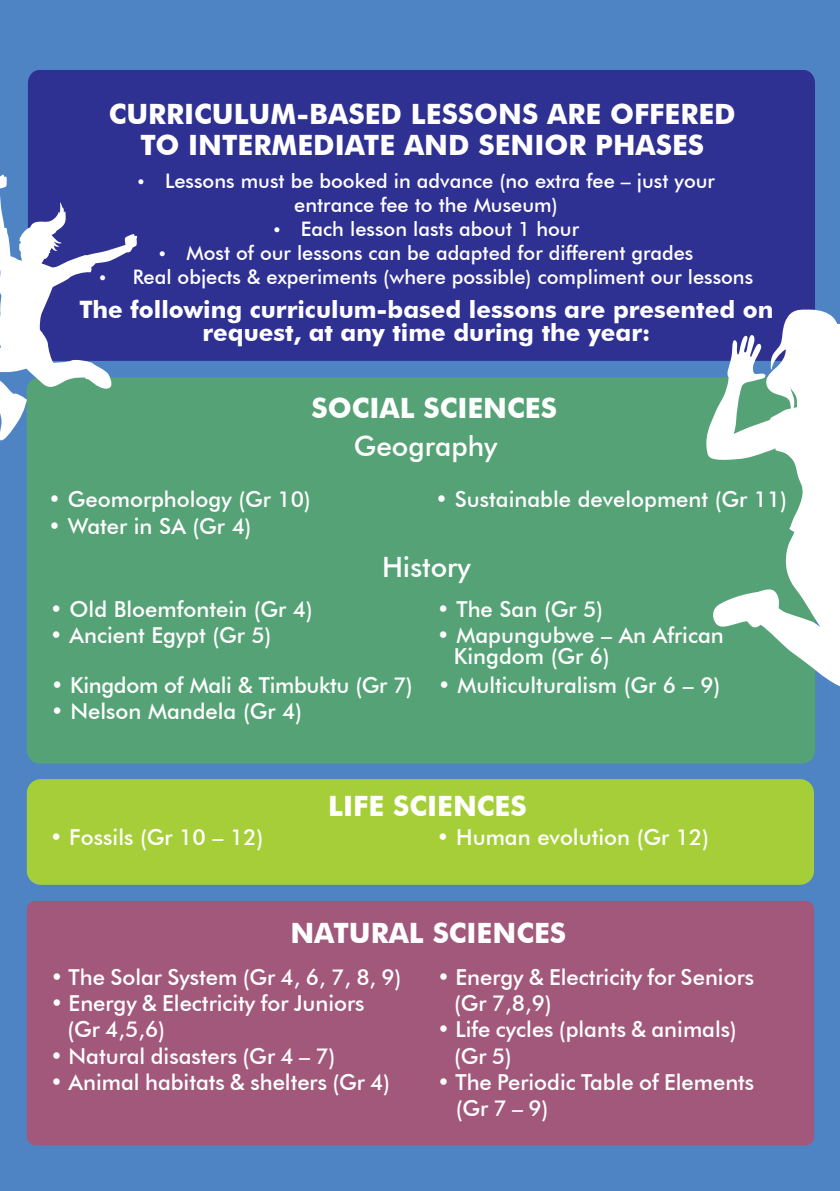
<style>
.page{position:relative;width:840px;height:1191px;background:#fff}
.page>*{position:absolute;margin:0;border:0;box-sizing:border-box;transform-origin:0 0}
.t1{font:700 28px/31.6px "Futura BT";color:#fff;text-align:center}
.t2{font:500 28px "Futura BT";color:#fff}
.t3{font:700 24px/23px "Futura BT";color:#fff;text-align:center}
.t4{font:500 22px/26.4px "Futura BT";color:#fff}
.t5{font:500 20px/24px "Futura BT";color:#fff}
</style>
<div class="page">
<div style="left:0;top:0;width:839px;height:1191px;background:#4f84c4"></div>
<div style="left:27px;top:779px;width:786px;height:105px;background:#a6ce39;border-radius:14px"></div>
<div style="left:27px;top:901px;width:786px;height:244px;background:#a1587b;border-radius:8px"></div>
<div style="left:27px;top:377px;width:787px;height:386px;background:#54a275;border-radius:13px"></div>
<div style="left:28px;top:70px;width:786px;height:291px;background:#2e3092;border-radius:12px"></div>
<svg style="left:705px;top:283px;width:134px;height:410px"></svg>
<svg style="left:0;top:175px;width:143px;height:266px"></svg>
<p class="t1" style="left:109px;top:98px;width:628px">CURRICULUM-BASED LESSONS ARE OFFERED<br>TO INTERMEDIATE AND SENIOR PHASES</p>
<p class="t5" style="left:294px;top:168px;width:422px;text-indent:-129px">Lessons must be booked in advance (no extra fee – just your entrance fee to the Museum)</p>
<p class="t5" style="left:133px;top:240px;width:621px;text-align:center">Most of our lessons can be adapted for different grades<br>Real objects &amp; experiments (where possible) compliment our lessons</p>
<p class="t5" style="left:301px;top:216px;width:279px">Each lesson lasts about 1 hour</p>
<p class="t3" style="left:79px;top:298px;width:695px">The following curriculum-based lessons are presented on request, at any time during the year:</p>
<p class="t1" style="left:311px;top:392px;width:247px">SOCIAL SCIENCES</p>
<p class="t2" style="left:353px;top:429px;width:145px">Geography</p>
<p class="t4" style="left:48px;top:486px;width:264px">• Geomorphology (Gr 10)</p>
<p class="t4" style="left:435px;top:486px;width:353px">• Sustainable development (Gr 11)</p>
<p class="t4" style="left:48px;top:512px;width:205px">• Water in SA (Gr 4)</p>
<p class="t2" style="left:382px;top:550px;width:90px">History</p>
<p class="t4" style="left:50px;top:595px;width:264px">• Old Bloemfontein (Gr 4)</p>
<p class="t4" style="left:50px;top:621px;width:223px">• Ancient Egypt (Gr 5)</p>
<p class="t4" style="left:453px;top:624px;width:271px;line-height:21px;text-indent:-17px">• Mapungubwe – An African<br>Kingdom (Gr 6)</p>
<p class="t4" style="left:436px;top:595px;width:168px">• The San (Gr 5)</p>
<p class="t4" style="left:51px;top:672px;width:670px">• Kingdom of Mali &amp; Timbuktu (Gr 7) • Multiculturalism (Gr 6 – 9)</p>
<p class="t4" style="left:51px;top:698px;width:253px">• Nelson Mandela (Gr 4)</p>
<p class="t1" style="left:328px;top:790px;width:200px">LIFE SCIENCES</p>
<p class="t4" style="left:50px;top:824px;width:215px">• Fossils (Gr 10 – 12)</p>
<p class="t4" style="left:436px;top:824px;width:274px">• Human evolution (Gr 12)</p>
<p class="t1" style="left:290px;top:917px;width:277px">NATURAL SCIENCES</p>
<p class="t4" style="left:454px;top:963px;width:301px;text-indent:-17px">• Energy &amp; Electricity for Seniors (Gr 7,8,9)</p>
<p class="t4" style="left:50px;top:963px;width:352px">• The Solar System (Gr 4, 6, 7, 8, 9)</p>
<p class="t4" style="left:67px;top:989px;width:298px;text-indent:-17px">• Energy &amp; Electricity for Juniors (Gr 4,5,6)</p>
<p class="t4" style="left:454px;top:1016px;width:284px;text-indent:-17px">• Life cycles (plants &amp; animals) (Gr 5)</p>
<p class="t4" style="left:50px;top:1042px;width:286px">• Natural disasters (Gr 4 – 7)</p>
<p class="t4" style="left:50px;top:1068px;width:341px">• Animal habitats &amp; shelters (Gr 4)</p>
<p class="t4" style="left:437px;top:1068px;width:318px">• The Periodic Table of Elements</p>
<p class="t4" style="left:455px;top:1095px;width:94px">(Gr 7 – 9)</p>
</div>
